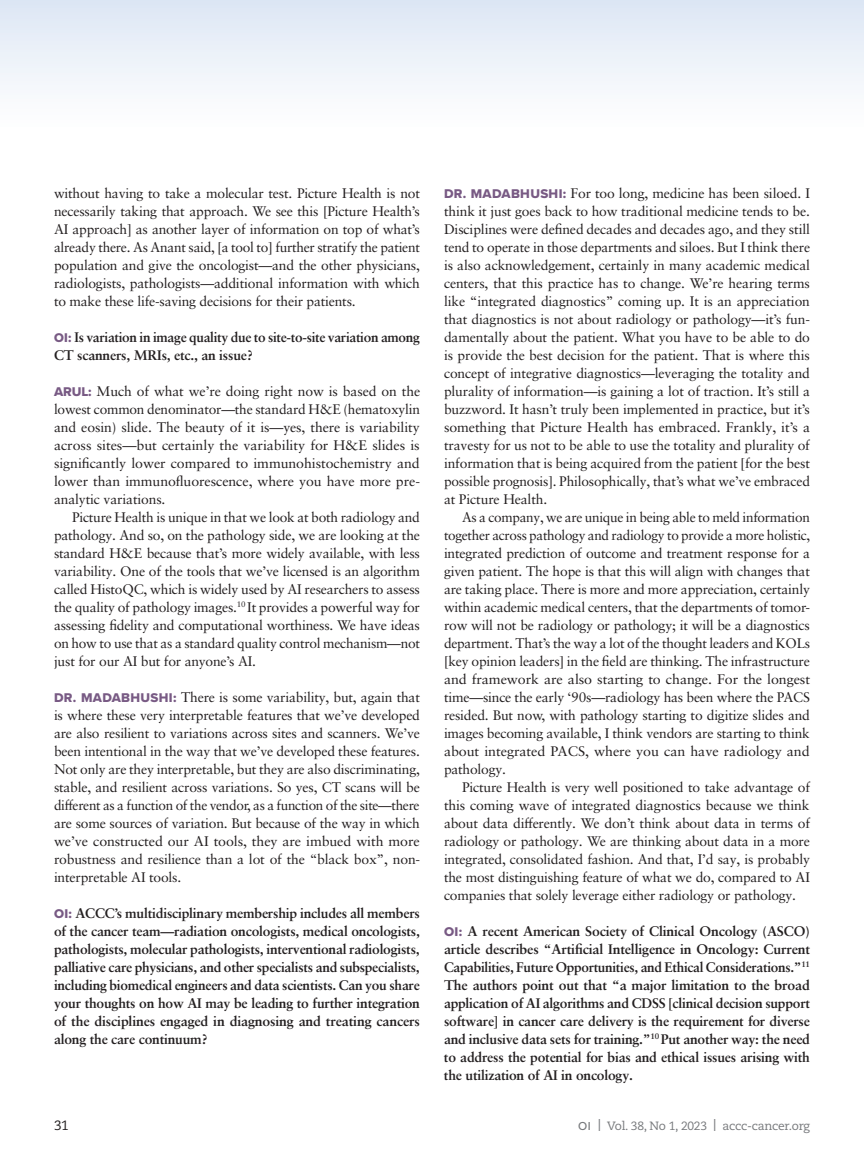
<style>
.page{position:relative;width:864px;height:1161px;background:#fff}
.page>*{position:absolute;margin:0;border:0;box-sizing:border-box;transform-origin:0 0}
.Feature_Text__no_ind{font:13.8px/18px "Sabon LT Pro";letter-spacing:-.015em;color:#231f20;text-align:justify}
.Feature_Text__indent{font:13.8px/18px "Sabon LT Pro";letter-spacing:-.015em;color:#231f20;text-align:justify}
.Feature_Text__no_ind-2{font:700 13.8px/18px "Sabon LT Pro";letter-spacing:-.015em;color:#231f20;text-align:justify}
.t1{font:13.5px "Caecilia LT Pro 55 Roman";color:#231f20}
.t2{font:12px "Caecilia LT Pro 55 Roman";letter-spacing:-.02em;color:#76787b}
.s1{font-family:"Proxima Nova Extrabld";font-weight:400;font-size:13.2px;color:#785a84}
.s2{font-family:"Proxima Nova Extrabld";font-size:13.2px;color:#785a84}
.s3{font-family:"Proxima Nova";font-weight:500}
.s4{font-family:"Caecilia LT Pro 75";font-weight:700}
</style>
<div class="page">
<div style="left:0;top:0;width:864px;height:131px;background:linear-gradient(to bottom,#dde7f4,#fff)"></div>
<p class="Feature_Text__no_ind" style="left:54px;top:184px;width:368px">without having to take a molecular test. Picture Health is not necessarily taking that approach. We see this [Picture Health’s AI approach] as another layer of information on top of what’s already there. As Anant said, [a tool to] further stratify the patient population and give the oncologist—and the other physicians, radiologists, pathologists—additional information with which to make these life-saving decisions for their patients.</p>
<p class="Feature_Text__no_ind-2" style="left:54px;top:328px;width:368px"><span class="s1">OI:</span> Is variation in image quality due to site-to-site variation among<br>CT scanners, MRIs, etc., an issue?</p>
<p class="Feature_Text__no_ind" style="left:54px;top:382px;width:368px"><span class="s2">ARUL:</span> Much of what we’re doing right now is based on the lowest common denominator—the standard H&amp;E (hematoxylin and eosin) slide. The beauty of it is—yes, there is variability across sites—but certainly the variability for H&amp;E slides is significantly lower compared to immunohistochemistry and lower than immunofluorescence, where you have more pre&shy;analytic variations.</p>
<p class="Feature_Text__indent" style="left:54px;top:508px;width:368px;text-indent:18px">Picture Health is unique in that we look at both radiology and pathology. And so, on the pathology side, we are looking at the standard H&amp;E because that’s more widely available, with less variability. One of the tools that we’ve licensed is an algorithm called HistoQC, which is widely used by AI researchers to assess the quality of pathology images.<sup>10</sup> It provides a powerful way for assessing fidelity and computational worthiness. We have ideas on how to use that as a standard quality control mechanism—not just for our AI but for anyone’s AI.</p>
<p class="Feature_Text__no_ind" style="left:54px;top:688px;width:368px"><span class="s2">DR. MADABHUSHI:</span> There is some variability, but, again that is where these very interpretable features that we’ve developed are also resilient to variations across sites and scanners. We’ve been intentional in the way that we’ve developed these features.<br>Not only are they interpretable, but they are also discriminating, stable, and resilient across variations. So yes, CT scans will be different as a function of the vendor, as a function of the site—there are some sources of variation. But because of the way in which we’ve constructed our AI tools, they are imbued with more robustness and resilience than a lot of the “black box”, non&shy;interpretable AI tools.</p>
<p class="Feature_Text__no_ind-2" style="left:54px;top:904px;width:368px"><span class="s1">OI:</span> ACCC’s multidisciplinary membership includes all members of the cancer team—radiation oncologists, medical oncologists, pathologists, molecular pathologists, interventional radiologists, palliative care physicians, and other specialists and subspecialists, including biomedical engineers and data scientists. Can you share your thoughts on how AI may be leading to further integration of the disciplines engaged in diagnosing and treating cancers along the care continuum?</p>
<p class="Feature_Text__no_ind" style="left:444px;top:184px;width:368px"><span class="s2">DR. MADABHUSHI:</span> For too long, medicine has been siloed. I think it just goes back to how traditional medicine tends to be.<br>Disciplines were defined decades and decades ago, and they still tend to operate in those departments and siloes. But I think there is also acknowledgement, certainly in many academic medical centers, that this practice has to change. We’re hearing terms like “integrated diagnostics” coming up. It is an appreciation that diagnostics is not about radiology or pathology—it’s fun&shy;damentally about the patient. What you have to be able to do is provide the best decision for the patient. That is where this concept of integrative diagnostics—leveraging the totality and plurality of information—is gaining a lot of traction. It’s still a buzzword. It hasn’t truly been implemented in practice, but it’s something that Picture Health has embraced. Frankly, it’s a travesty for us not to be able to use the totality and plurality of information that is being acquired from the patient [for the best possible prognosis]. Philosophically, that’s what we’ve embraced at Picture Health.</p>
<p class="Feature_Text__indent" style="left:444px;top:508px;width:368px;text-indent:18px">As a company, we are unique in being able to meld information together across pathology and radiology to provide a more holistic, integrated prediction of outcome and treatment response for a given patient. The hope is that this will align with changes that are taking place. There is more and more appreciation, certainly within academic medical centers, that the departments of tomor&shy;row will not be radiology or pathology; it will be a diagnostics department. That’s the way a lot of the thought leaders and KOLs [key opinion leaders] in the field are thinking. The infrastructure and framework are also starting to change. For the longest time—since the early ‘90s—radiology has been where the PACS resided. But now, with pathology starting to digitize slides and images becoming available, I think vendors are starting to think about integrated PACS, where you can have radiology and pathology.</p>
<p class="Feature_Text__indent" style="left:444px;top:778px;width:368px;text-indent:18px">Picture Health is very well positioned to take advantage of this coming wave of integrated diagnostics because we think about data differently. We don’t think about data in terms of radiology or pathology. We are thinking about data in a more integrated, consolidated fashion. And that, I’d say, is probably the most distinguishing feature of what we do, compared to AI companies that solely leverage either radiology or pathology.</p>
<p class="Feature_Text__no_ind-2" style="left:444px;top:922px;width:368px"><span class="s1">OI:</span> A recent American Society of Clinical Oncology (ASCO) article describes “Artificial Intelligence in Oncology: Current Capabilities, Future Opportunities, and Ethical Considerations.”<sup>11<br></sup>The authors point out that “a major limitation to the broad application of AI algorithms and CDSS [clinical decision support software] in cancer care delivery is the requirement for diverse and inclusive data sets for training.”<sup>10</sup> Put another way: the need to address the potential for bias and ethical issues arising with the utilization of AI in oncology.</p>
<p class="t1" style="left:54px;top:1116px;width:16px">31</p>
<p class="t2" style="left:578px;top:1118px;width:233px"><span class="s3">OI</span> <span class="s4">|</span> Vol. 38, No 1, 2023 <span class="s4">|</span> accc-cancer.org</p>
</div>
